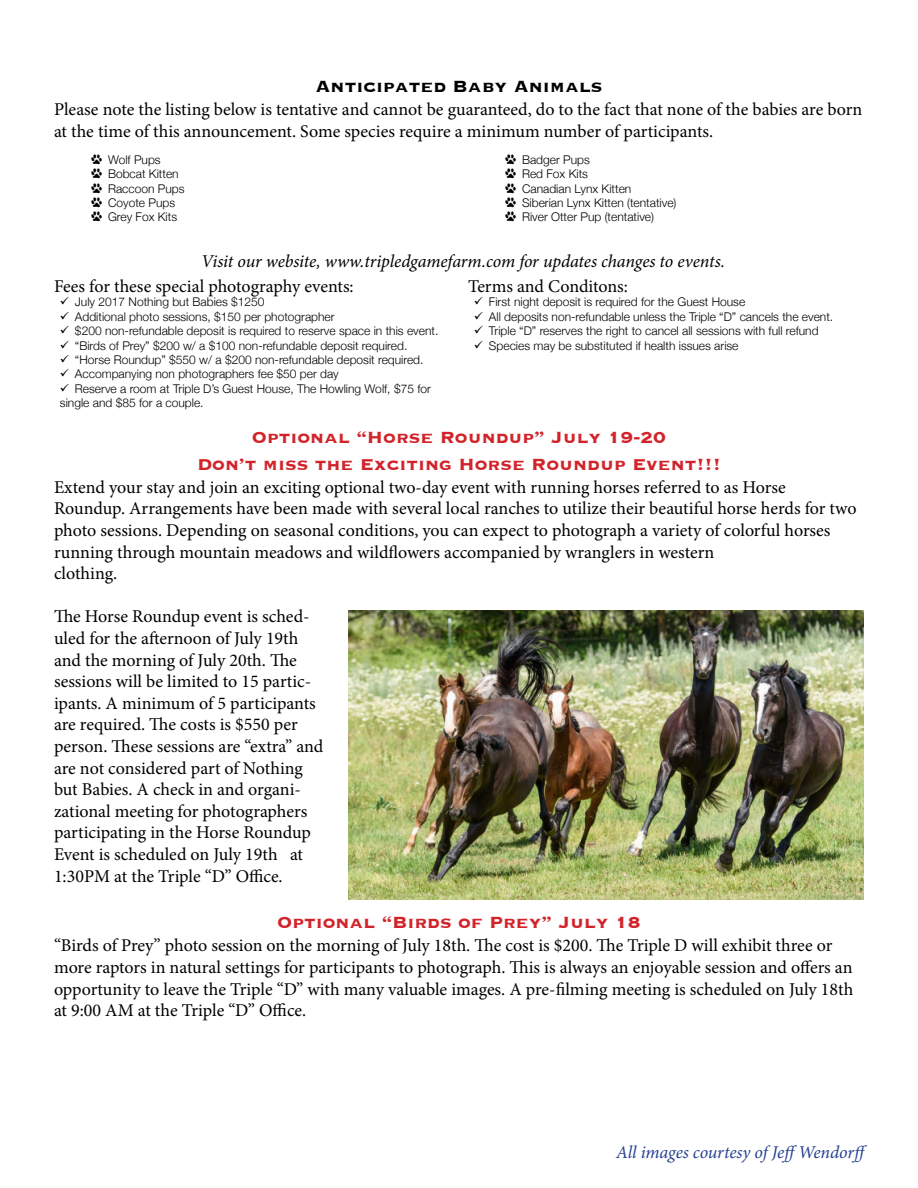
<style>
.page{position:relative;width:918px;height:1188px;background:#fff}
.page>*{position:absolute;margin:0;border:0;box-sizing:border-box;transform-origin:0 0}
.t1{font:700 21px/26.7px "Copperplate";color:#d2232a;text-align:center}
.t2{font:700 21px "Copperplate";color:#000}
.t3{font:18px/21.6px "Minion Pro";color:#000}
.t4{font:italic 18px "Minion Pro";letter-spacing:-.01em;color:#000}
.t5{font:italic 18px "Minion Pro";letter-spacing:-.01em;color:#25408f}
.t6{font:300 12px/14.4px "Helvetica Neue";color:#000}
.s1{font-family:"Animal Tracks";font-weight:400}
</style>
<div class="page">
<img style="left:348px;top:610px;width:515px;height:290px">
<p class="t2" style="left:315px;top:73px;width:289px">Anticipated Baby Animals</p>
<p class="t3" style="left:54px;top:99px;width:810px">Please note the listing below is tentative and cannot be guaranteed, do to the fact that none of the babies are born at the time of this announcement. Some species require a minimum number of participants.</p>
<p class="t6" style="left:92px;top:151px;width:94px"><span class="s1">Î</span> Wolf Pups<br><span class="s1">Î</span> Bobcat Kitten<br><span class="s1">Î</span> Raccoon Pups<br><span class="s1">Î</span> Coyote Pups<br><span class="s1">Î</span> Grey Fox Kits</p>
<p class="t6" style="left:506px;top:151px;width:172px"><span class="s1">Î</span> Badger Pups<br><span class="s1">Î</span> Red Fox Kits<br><span class="s1">Î</span> Canadian Lynx Kitten<br><span class="s1">Î</span> Siberian Lynx Kitten (tentative)<br><span class="s1">Î</span> River Otter Pup (tentative)</p>
<p class="t4" style="left:201px;top:249px;width:525px">Visit our website, www.tripledgamefarm.com for updates changes to events.</p>
<p class="t3" style="left:54px;top:276px;width:301px">Fees for these special photography events:</p>
<p class="t6" style="left:60px;top:294px;width:206px">✓ July 2017 Nothing but Babies $1250</p>
<p class="t6" style="left:60px;top:309px;width:276px">✓ Additional photo sessions, $150 per photographer</p>
<p class="t6" style="left:60px;top:323px;width:380px">✓ $200 non-refundable deposit is required to reserve space in this event.</p>
<p class="t6" style="left:60px;top:337px;width:349px">✓ “Birds of Prey” $200 w/ a $100 non-refundable deposit required.</p>
<p class="t6" style="left:60px;top:352px;width:365px">✓ “Horse Roundup” $550 w/ a $200 non-refundable deposit required.</p>
<p class="t6" style="left:60px;top:366px;width:280px">✓ Accompanying non photographers fee $50 per day</p>
<p class="t6" style="left:60px;top:381px;width:372px">✓ Reserve a room at Triple D’s Guest House, The Howling Wolf, $75 for single and $85 for a couple.</p>
<p class="t3" style="left:468px;top:276px;width:162px">Terms and Conditons:</p>
<p class="t6" style="left:474px;top:294px;width:273px">✓ First night deposit is required for the Guest House</p>
<p class="t6" style="left:474px;top:309px;width:361px">✓ All deposits non-refundable unless the Triple “D” cancels the event.</p>
<p class="t6" style="left:474px;top:323px;width:346px">✓ Triple “D” reserves the right to cancel all sessions with full refund</p>
<p class="t6" style="left:474px;top:337px;width:266px">✓ Species may be substituted if health issues arise</p>
<p class="t1" style="left:197px;top:423px;width:525px">Optional “Horse Roundup” July 19-20<br>Don’t miss the Exciting Horse Roundup Event!!!</p>
<p class="t3" style="left:54px;top:476px;width:804px">Extend your stay and join an exciting optional two-day event with running horses referred to as Horse Roundup. Arrangements have been made with several local ranches to utilize their beautiful horse herds for two photo sessions. Depending on seasonal conditions, you can expect to photograph a variety of colorful horses running through mountain meadows and wildflowers accompanied by wranglers in western<br>clothing.</p>
<p class="t3" style="left:54px;top:606px;width:271px">The Horse Roundup event is sched&shy;uled for the afternoon of July 19th and the morning of July 20th. The sessions will be limited to 15 partic&shy;ipants. A minimum of 5 participants are required. The costs is $550 per person. These sessions are “extra” and are not considered part of Nothing but Babies. A check in and organi&shy;zational meeting for photographers participating in the Horse Roundup Event is scheduled on July 19th at 1:30PM at the Triple “D” Office.</p>
<p class="t1" style="left:277px;top:908px;width:365px">Optional “Birds of Prey” July 18</p>
<p class="t3" style="left:54px;top:935px;width:801px">“Birds of Prey” photo session on the morning of July 18th. The cost is $200. The Triple D will exhibit three or more raptors in natural settings for participants to photograph. This is always an enjoyable session and offers an opportunity to leave the Triple “D” with many valuable images. A pre-filming meeting is scheduled on July 18th at 9:00 AM at the Triple “D” Office.</p>
<p class="t5" style="left:616px;top:1140px;width:255px">All images courtesy of JeffWendorff</p>
</div>
